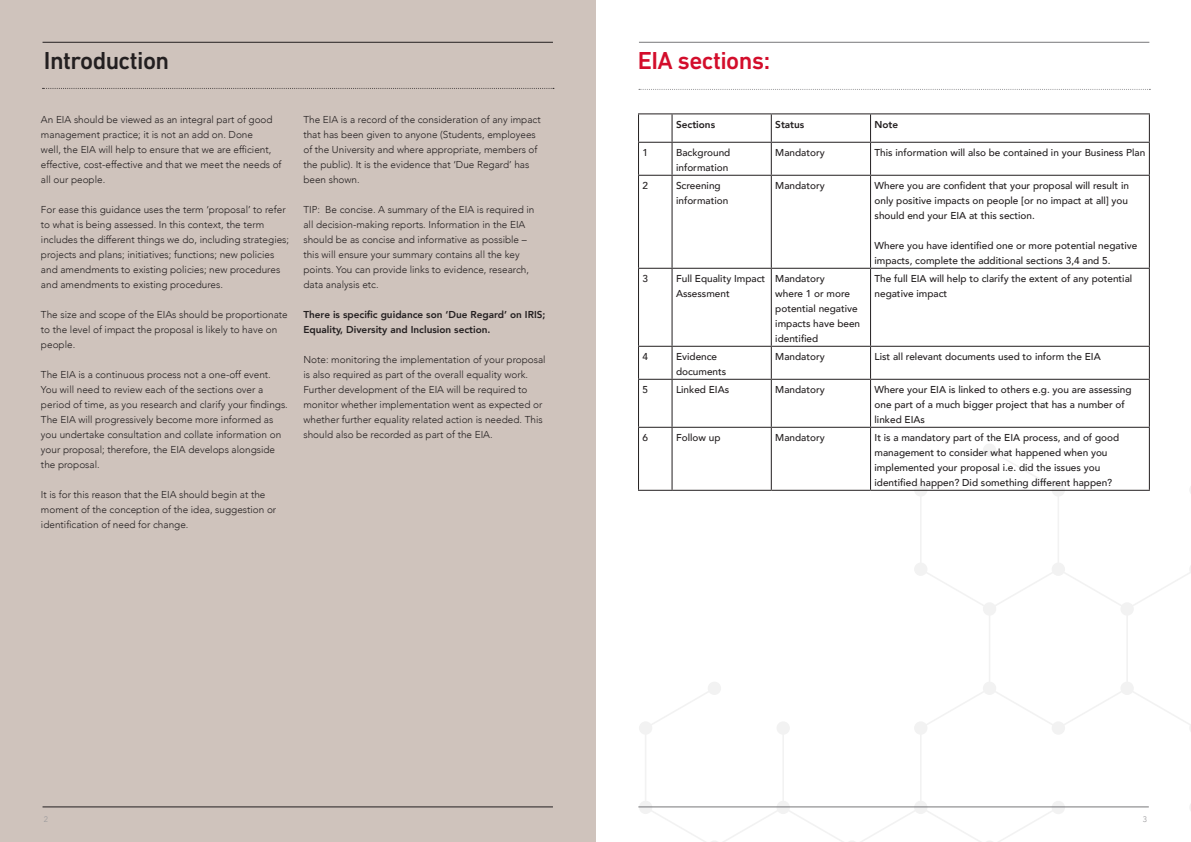
<style>
.page{position:relative;width:1191px;height:842px;background:#fff}
.page>*{position:absolute;margin:0;border:0;box-sizing:border-box;transform-origin:0 0}
.t1{font:500 25px "DIN Next LT Pro";letter-spacing:-.025em;color:#231f20}
.t2{font:500 25px "DIN Next LT Pro";letter-spacing:-.025em;color:#d30d2b}
.t3{font:300 10px/15px "Avenir";color:#231f20}
.t4{font:500 10px/15px "Avenir";color:#231f20}
.t5{font:800 10px/15px "Avenir";color:#231f20}
.t6{font:300 8px "Avenir";color:#99989b}
</style>
<div class="page">
<hr style="left:639px;top:42px;width:510px;height:1px;background:#77777a">
<svg style="left:645px;top:264px;width:505px;height:179px"></svg>
<svg style="left:639px;top:443px;width:552px;height:399px"></svg>
<svg style="left:639px;top:89px;width:511px;height:1px"></svg>
<div style="left:0;top:0;width:595px;height:842px;background:#cfc3bc"></div>
<hr style="left:43px;top:807px;width:510px;height:1px;background:#231f20">
<hr style="left:43px;top:42px;width:510px;height:1px;background:#231f20">
<svg style="left:43px;top:88px;width:511px;height:1px"></svg>
<hr style="left:638px;top:807px;width:510px;height:1px;background:#77777a">
<hr style="left:638px;top:113px;width:34px;height:1px;background:#231f20">
<svg style="left:638px;top:114px;width:1px;height:28px"></svg>
<hr style="left:672px;top:113px;width:99px;height:1px;background:#231f20">
<svg style="left:671px;top:114px;width:1px;height:28px"></svg>
<hr style="left:771px;top:113px;width:99px;height:1px;background:#231f20">
<svg style="left:771px;top:114px;width:1px;height:28px"></svg>
<hr style="left:870px;top:113px;width:279px;height:1px;background:#231f20">
<svg style="left:870px;top:114px;width:1px;height:28px"></svg>
<svg style="left:1148px;top:114px;width:1px;height:28px"></svg>
<hr style="left:638px;top:142px;width:34px;height:1px;background:#231f20">
<hr style="left:638px;top:143px;width:1px;height:32px;background:#231f20">
<hr style="left:672px;top:142px;width:99px;height:1px;background:#231f20">
<hr style="left:671px;top:143px;width:1px;height:32px;background:#231f20">
<hr style="left:771px;top:142px;width:99px;height:1px;background:#231f20">
<hr style="left:771px;top:143px;width:1px;height:32px;background:#231f20">
<hr style="left:870px;top:142px;width:279px;height:1px;background:#231f20">
<hr style="left:870px;top:143px;width:1px;height:32px;background:#231f20">
<hr style="left:1148px;top:143px;width:1px;height:32px;background:#231f20">
<hr style="left:638px;top:175px;width:34px;height:1px;background:#231f20">
<hr style="left:638px;top:176px;width:1px;height:92px;background:#231f20">
<hr style="left:672px;top:175px;width:99px;height:1px;background:#231f20">
<hr style="left:671px;top:176px;width:1px;height:92px;background:#231f20">
<hr style="left:771px;top:175px;width:99px;height:1px;background:#231f20">
<hr style="left:771px;top:176px;width:1px;height:92px;background:#231f20">
<hr style="left:870px;top:175px;width:279px;height:1px;background:#231f20">
<hr style="left:870px;top:176px;width:1px;height:92px;background:#231f20">
<hr style="left:1148px;top:176px;width:1px;height:92px;background:#231f20">
<hr style="left:638px;top:268px;width:34px;height:1px;background:#231f20">
<hr style="left:638px;top:269px;width:1px;height:77px;background:#231f20">
<hr style="left:672px;top:268px;width:99px;height:1px;background:#231f20">
<hr style="left:671px;top:269px;width:1px;height:77px;background:#231f20">
<hr style="left:771px;top:268px;width:99px;height:1px;background:#231f20">
<hr style="left:771px;top:269px;width:1px;height:77px;background:#231f20">
<hr style="left:870px;top:268px;width:279px;height:1px;background:#231f20">
<hr style="left:870px;top:269px;width:1px;height:77px;background:#231f20">
<hr style="left:1148px;top:269px;width:1px;height:77px;background:#231f20">
<hr style="left:638px;top:346px;width:34px;height:1px;background:#231f20">
<hr style="left:638px;top:347px;width:1px;height:32px;background:#231f20">
<hr style="left:672px;top:346px;width:99px;height:1px;background:#231f20">
<hr style="left:671px;top:347px;width:1px;height:32px;background:#231f20">
<hr style="left:771px;top:346px;width:99px;height:1px;background:#231f20">
<hr style="left:771px;top:347px;width:1px;height:32px;background:#231f20">
<hr style="left:870px;top:346px;width:279px;height:1px;background:#231f20">
<hr style="left:870px;top:347px;width:1px;height:32px;background:#231f20">
<hr style="left:1148px;top:347px;width:1px;height:32px;background:#231f20">
<hr style="left:638px;top:379px;width:34px;height:1px;background:#231f20">
<hr style="left:638px;top:380px;width:1px;height:47px;background:#231f20">
<hr style="left:672px;top:379px;width:99px;height:1px;background:#231f20">
<hr style="left:671px;top:380px;width:1px;height:47px;background:#231f20">
<hr style="left:771px;top:379px;width:99px;height:1px;background:#231f20">
<hr style="left:771px;top:380px;width:1px;height:47px;background:#231f20">
<hr style="left:870px;top:379px;width:279px;height:1px;background:#231f20">
<hr style="left:870px;top:380px;width:1px;height:47px;background:#231f20">
<hr style="left:1148px;top:380px;width:1px;height:47px;background:#231f20">
<hr style="left:638px;top:427px;width:34px;height:1px;background:#231f20">
<hr style="left:638px;top:428px;width:1px;height:62px;background:#231f20">
<hr style="left:672px;top:427px;width:99px;height:1px;background:#231f20">
<hr style="left:671px;top:428px;width:1px;height:62px;background:#231f20">
<hr style="left:771px;top:427px;width:99px;height:1px;background:#231f20">
<hr style="left:771px;top:428px;width:1px;height:62px;background:#231f20">
<hr style="left:870px;top:427px;width:279px;height:1px;background:#231f20">
<hr style="left:870px;top:428px;width:1px;height:62px;background:#231f20">
<hr style="left:1148px;top:428px;width:1px;height:62px;background:#231f20">
<hr style="left:638px;top:490px;width:34px;height:1px;background:#231f20">
<hr style="left:672px;top:490px;width:99px;height:1px;background:#231f20">
<hr style="left:771px;top:490px;width:99px;height:1px;background:#231f20">
<hr style="left:870px;top:490px;width:279px;height:1px;background:#231f20">
<p class="t1" style="left:44px;top:46px;width:127px">Introduction</p>
<p class="t3" style="left:41px;top:112px;width:242px">An EIA should be viewed as an integral part of good management practice; it is not an add on. Done<br>well, the EIA will help to ensure that we are efficient, effective, cost-effective and that we meet the needs of all our people.</p>
<p class="t3" style="left:41px;top:202px;width:250px">For ease this guidance uses the term ‘proposal’ to refer to what is being assessed. In this context, the term includes the different things we do, including strategies; projects and plans; initiatives; functions; new policies and amendments to existing policies; new procedures and amendments to existing procedures.</p>
<p class="t3" style="left:41px;top:307px;width:248px">The size and scope of the EIAs should be proportionate to the level of impact the proposal is likely to have on people.</p>
<p class="t3" style="left:41px;top:367px;width:248px">The EIA is a continuous process not a one-off event.<br>You will need to review each of the sections over a period of time, as you research and clarify your findings.<br>The EIA will progressively become more informed as you undertake consultation and collate information on your proposal; therefore, the EIA develops alongside the proposal.</p>
<p class="t3" style="left:41px;top:487px;width:237px">It is for this reason that the EIA should begin at the moment of the conception of the idea, suggestion or identification of need for change.</p>
<p class="t3" style="left:303px;top:112px;width:239px">The EIA is a record of the consideration of any impact that has been given to anyone (Students, employees of the University and where appropriate, members of the public). It is the evidence that ‘Due Regard’ has been shown.</p>
<p class="t3" style="left:303px;top:202px;width:232px">TIP: Be concise. A summary of the EIA is required in all decision-making reports. Information in the EIA should be as concise and informative as possible – this will ensure your summary contains all the key points. You can provide links to evidence, research, data analysis etc.</p>
<p class="t5" style="left:303px;top:307px;width:244px">There is specific guidance son ‘Due Regard’ on IRIS;<br>Equality, Diversity and Inclusion section.</p>
<p class="t3" style="left:303px;top:352px;width:244px">Note: monitoring the implementation of your proposal is also required as part of the overall equality work.<br>Further development of the EIA will be required to monitor whether implementation went as expected or whether further equality related action is needed. This should also be recorded as part of the EIA.</p>
<p class="t2" style="left:638px;top:46px;width:134px">EIA sections:</p>
<p class="t5" style="left:676px;top:117px;width:41px">Sections</p>
<p class="t5" style="left:775px;top:117px;width:31px">Status</p>
<p class="t5" style="left:874px;top:117px;width:25px">Note</p>
<p class="t4" style="left:642px;top:145px;width:7px">1</p>
<p class="t4" style="left:676px;top:145px;width:56px">Background information</p>
<p class="t4" style="left:775px;top:145px;width:51px">Mandatory</p>
<p class="t4" style="left:874px;top:145px;width:272px">This information will also be contained in your Business Plan</p>
<p class="t4" style="left:642px;top:178px;width:7px">2</p>
<p class="t4" style="left:676px;top:178px;width:54px">Screening information</p>
<p class="t4" style="left:775px;top:178px;width:51px">Mandatory</p>
<p class="t4" style="left:874px;top:178px;width:256px;text-align:justify">Where you are confident that your proposal will result in only positive impacts on people [or no impact at all] you should end your EIA at this section.</p>
<p class="t4" style="left:874px;top:238px;width:264px">Where you have identified one or more potential negative impacts, complete the additional sections 3,4 and 5.</p>
<p class="t4" style="left:642px;top:271px;width:7px">3</p>
<p class="t4" style="left:676px;top:271px;width:91px">Full Equality Impact<br>Assessment</p>
<p class="t4" style="left:775px;top:271px;width:86px">Mandatory<br>where 1 or more potential negative impacts have been identified</p>
<p class="t4" style="left:874px;top:271px;width:259px">The full EIA will help to clarify the extent of any potential negative impact</p>
<p class="t4" style="left:642px;top:349px;width:7px">4</p>
<p class="t4" style="left:676px;top:349px;width:52px">Evidence documents</p>
<p class="t4" style="left:775px;top:349px;width:51px">Mandatory</p>
<p class="t4" style="left:874px;top:349px;width:228px">List all relevant documents used to inform the EIA</p>
<p class="t4" style="left:642px;top:382px;width:7px">5</p>
<p class="t4" style="left:676px;top:382px;width:55px">Linked EIAs</p>
<p class="t4" style="left:775px;top:382px;width:51px">Mandatory</p>
<p class="t4" style="left:874px;top:382px;width:258px">Where your EIA is linked to others e.g. you are assessing one part of a much bigger project that has a number of linked EIAs</p>
<p class="t4" style="left:642px;top:430px;width:7px">6</p>
<p class="t4" style="left:676px;top:430px;width:46px">Follow up</p>
<p class="t4" style="left:775px;top:430px;width:51px">Mandatory</p>
<p class="t4" style="left:874px;top:430px;width:246px">It is a mandatory part of the EIA process, and of good management to consider what happened when you implemented your proposal i.e. did the issues you identified happen? Did something different happen?</p>
<p class="t6" style="left:44px;top:814px;width:6px">2</p>
<p class="t6" style="left:1142px;top:814px;width:6px">3</p>
</div>
